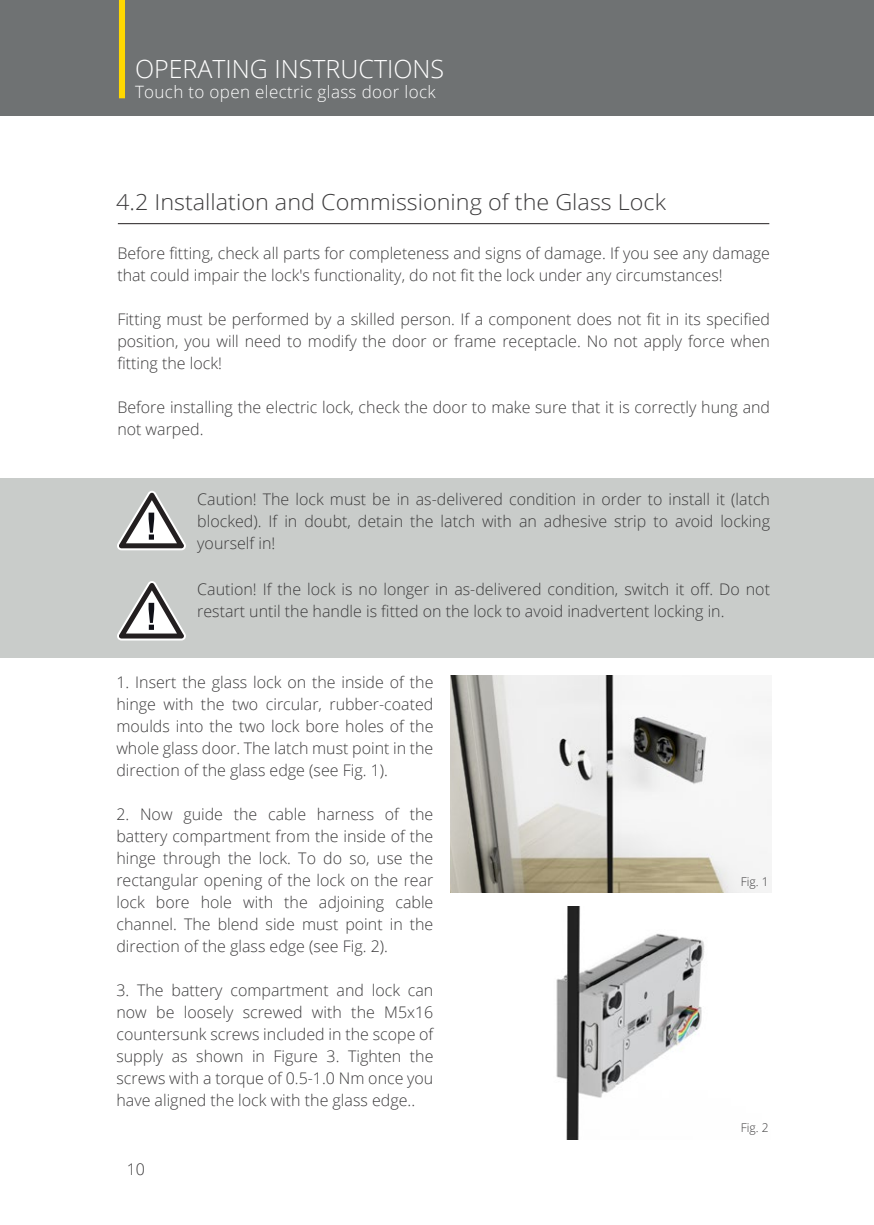
<style>
.page{position:relative;width:874px;height:1225px;background:#fff}
.page>*{position:absolute;margin:0;border:0;box-sizing:border-box;transform-origin:0 0}
.t1{font:300 25px "Open Sans";color:#fff}
.t2{font:300 22px "Open Sans";color:#3c3b3c;scale:1.06 1}
.t3{font:300 17px "Open Sans";letter-spacing:.02em;color:#fff}
.t4{font:300 16px/22px "Open Sans";color:#3c3b3c;text-align:justify}
.t5{font:300 12px "Open Sans";color:#3c3b3c}
</style>
<div class="page">
<div style="left:0;top:477px;width:873px;height:180px;background:#c9ccca"></div>
<img style="left:450px;top:675px;width:320px;height:217px">
<div style="left:0;top:0;width:873px;height:115px;background:#6f7273"></div>
<div style="left:119px;top:0;width:6px;height:98px;background:#ffd801"></div>
<hr style="left:118px;top:223px;width:651px;height:1px;background:#231f20">
<svg style="left:117px;top:491px;width:69px;height:59px"></svg>
<svg style="left:117px;top:581px;width:69px;height:59px"></svg>
<img style="left:556px;top:906px;width:149px;height:233px">
<h1 class="t1" style="left:135px;top:52px;width:310px">OPERATING INSTRUCTIONS</h1>
<p class="t3" style="left:135px;top:80px;width:302px">Touch to open electric glass door lock</p>
<h2 class="t2" style="left:116px;top:187px;width:520px">4.2 Installation and Commissioning of the Glass Lock</h2>
<p class="t4" style="left:117px;top:242px;width:654px">Before fitting, check all parts for completeness and signs of damage. If you see any damage that could impair the lock's functionality, do not fit the lock under any circumstances!</p>
<p class="t4" style="left:117px;top:308px;width:654px">Fitting must be performed by a skilled person. If a component does not fit in its specified position, you will need to modify the door or frame receptacle. No not apply force when fitting the lock!</p>
<p class="t4" style="left:117px;top:396px;width:654px">Before installing the electric lock, check the door to make sure that it is correctly hung and not warped.</p>
<p class="t4" style="left:197px;top:487px;width:574px">Caution! The lock must be in as-delivered condition in order to install it (latch blocked). If in doubt, detain the latch with an adhesive strip to avoid locking yourself in!</p>
<p class="t4" style="left:197px;top:578px;width:574px">Caution! If the lock is no longer in as-delivered condition, switch it off. Do not restart until the handle is fitted on the lock to avoid inadvertent locking in.</p>
<p class="t4" style="left:116px;top:670px;width:318px">1. Insert the glass lock on the inside of the hinge with the two circular, rubber-coated moulds into the two lock bore holes of the whole glass door. The latch must point in the direction of the glass edge (see Fig. 1).</p>
<p class="t4" style="left:116px;top:802px;width:318px">2. Now guide the cable harness of the battery compartment from the inside of the hinge through the lock. To do so, use the rectangular opening of the lock on the rear lock bore hole with the adjoining cable channel. The blend side must point in the direction of the glass edge (see Fig. 2).</p>
<p class="t4" style="left:116px;top:978px;width:318px">3. The battery compartment and lock can now be loosely screwed with the M5x16 countersunk screws included in the scope of supply as shown in Figure 3. Tighten the screws with a torque of 0.5-1.0 Nm once you have aligned the lock with the glass edge..</p>
<p class="t4" style="left:127px;top:1158px;width:20px">10</p>
<p class="t5" style="left:740px;top:874px;width:29px">Fig. 1</p>
<p class="t5" style="left:740px;top:1119px;width:29px">Fig. 2</p>
</div>
